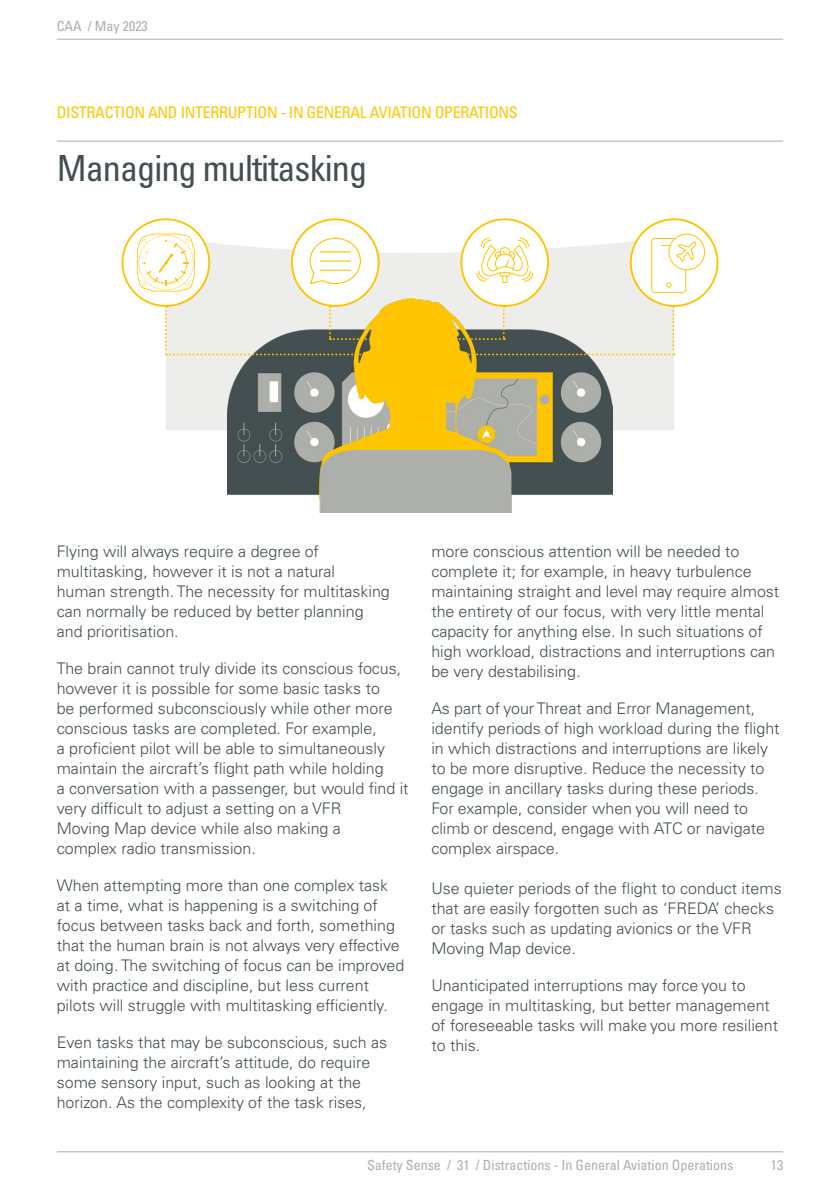
<style>
.page{position:relative;width:840px;height:1191px;background:#fff}
.page>*{position:absolute;margin:0;border:0;box-sizing:border-box;transform-origin:0 0}
.Heading_2{font:condensed 36px "Univers LT Pro";letter-spacing:-.025em;color:#444f51}
.t1{font:300 16px/20px "Univers LT Pro 45";color:#444f51}
.Breadcrumb{font:condensed 16px "Univers LT Pro";letter-spacing:-.02em;color:#ffc600}
.Foilios{font:condensed 14px "Univers LT Pro";color:#adafaa}
</style>
<div class="page">
<svg style="left:166px;top:237px;width:507px;height:193px;background:#eeeeea"></svg>
<img style="left:227px;top:298px;width:385px;height:214px">
<svg style="left:122px;top:219px;width:87px;height:87px"></svg>
<div style="left:121px;top:218px;width:89px;height:89px;border:2px solid #ffc400;border-radius:50%"></div>
<div style="left:292px;top:219px;width:86px;height:87px;background:#fff;border-radius:50%"></div>
<div style="left:291px;top:218px;width:88px;height:89px;border:2px solid #ffc400;border-radius:50%"></div>
<div style="left:461px;top:219px;width:86px;height:87px;background:#fff;border-radius:50%"></div>
<div style="left:460px;top:218px;width:88px;height:89px;border:2px solid #ffc400;border-radius:50%"></div>
<div style="left:630px;top:219px;width:87px;height:87px;background:#fff;border-radius:50%"></div>
<div style="left:629px;top:218px;width:89px;height:89px;border:2px solid #ffc400;border-radius:50%"></div>
<svg style="left:165px;top:306px;width:245px;height:49px;background:#cfc7a3"></svg>
<svg style="left:423px;top:306px;width:250px;height:49px;background:#ccc5a5"></svg>
<svg style="left:137px;top:234px;width:58px;height:57px"></svg>
<svg style="left:309px;top:237px;width:52px;height:48px"></svg>
<svg style="left:476px;top:237px;width:57px;height:46px"></svg>
<svg style="left:651px;top:233px;width:54px;height:60px"></svg>
<hr style="left:319px;top:251px;width:31px;height:1px;background:#ffc600">
<hr style="left:319px;top:260px;width:31px;height:2px;background:#ffc600">
<hr style="left:319px;top:270px;width:31px;height:1px;background:#ffc600">
<hr style="left:57px;top:141px;width:725px;height:1px;background:#adafaa">
<hr style="left:57px;top:1151px;width:725px;height:1px;background:#adafaa">
<hr style="left:57px;top:39px;width:725px;height:1px;background:#adafaa">
<p class="Foilios" style="left:57px;top:17px;width:92px">CAA / May 2023</p>
<p class="Breadcrumb" style="left:57px;top:102px;width:462px">DISTRACTION AND INTERRUPTION - IN GENERAL AVIATION OPERATIONS</p>
<p class="Heading_2" style="left:57px;top:146px;width:311px">Managing multitasking</p>
<p class="t1" style="left:57px;top:540px;width:334px">Flying will always require a degree of multitasking, however it is not a natural<br>human strength. The necessity for multitasking can normally be reduced by better planning and prioritisation.</p>
<p class="t1" style="left:57px;top:657px;width:353px">The brain cannot truly divide its conscious focus, however it is possible for some basic tasks to<br>be performed subconsciously while other more conscious tasks are completed. For example,<br>a proficient pilot will be able to simultaneously maintain the aircraft’s flight path while holding<br>a conversation with a passenger, but would find it very difficult to adjust a setting on a VFR<br>Moving Map device while also making a<br>complex radio transmission.</p>
<p class="t1" style="left:57px;top:874px;width:349px">When attempting more than one complex task at a time, what is happening is a switching of focus between tasks back and forth, something that the human brain is not always very effective at doing. The switching of focus can be improved with practice and discipline, but less current pilots will struggle with multitasking efficiently.</p>
<p class="t1" style="left:57px;top:1032px;width:332px">Even tasks that may be subconscious, such as maintaining the aircraft’s attitude, do require some sensory input, such as looking at the horizon. As the complexity of the task rises,</p>
<p class="t1" style="left:431px;top:540px;width:349px">more conscious attention will be needed to complete it; for example, in heavy turbulence maintaining straight and level may require almost the entirety of our focus, with very little mental capacity for anything else. In such situations of high workload, distractions and interruptions can be very destabilising.</p>
<p class="t1" style="left:431px;top:697px;width:349px">As part of your Threat and Error Management, identify periods of high workload during the flight in which distractions and interruptions are likely to be more disruptive. Reduce the necessity to engage in ancillary tasks during these periods.<br>For example, consider when you will need to climb or descend, engage with ATC or navigate complex airspace.</p>
<p class="t1" style="left:431px;top:877px;width:351px">Use quieter periods of the flight to conduct items that are easily forgotten such as ‘FREDA’ checks or tasks such as updating avionics or the VFR Moving Map device.</p>
<p class="t1" style="left:431px;top:974px;width:348px">Unanticipated interruptions may force you to engage in multitasking, but better management of foreseeable tasks will make you more resilient to this.</p>
<p class="Foilios" style="left:367px;top:1156px;width:367px">Safety Sense / 31 / Distractions - In General Aviation Operations</p>
<p class="Foilios" style="left:770px;top:1156px;width:14px">13</p>
</div>
